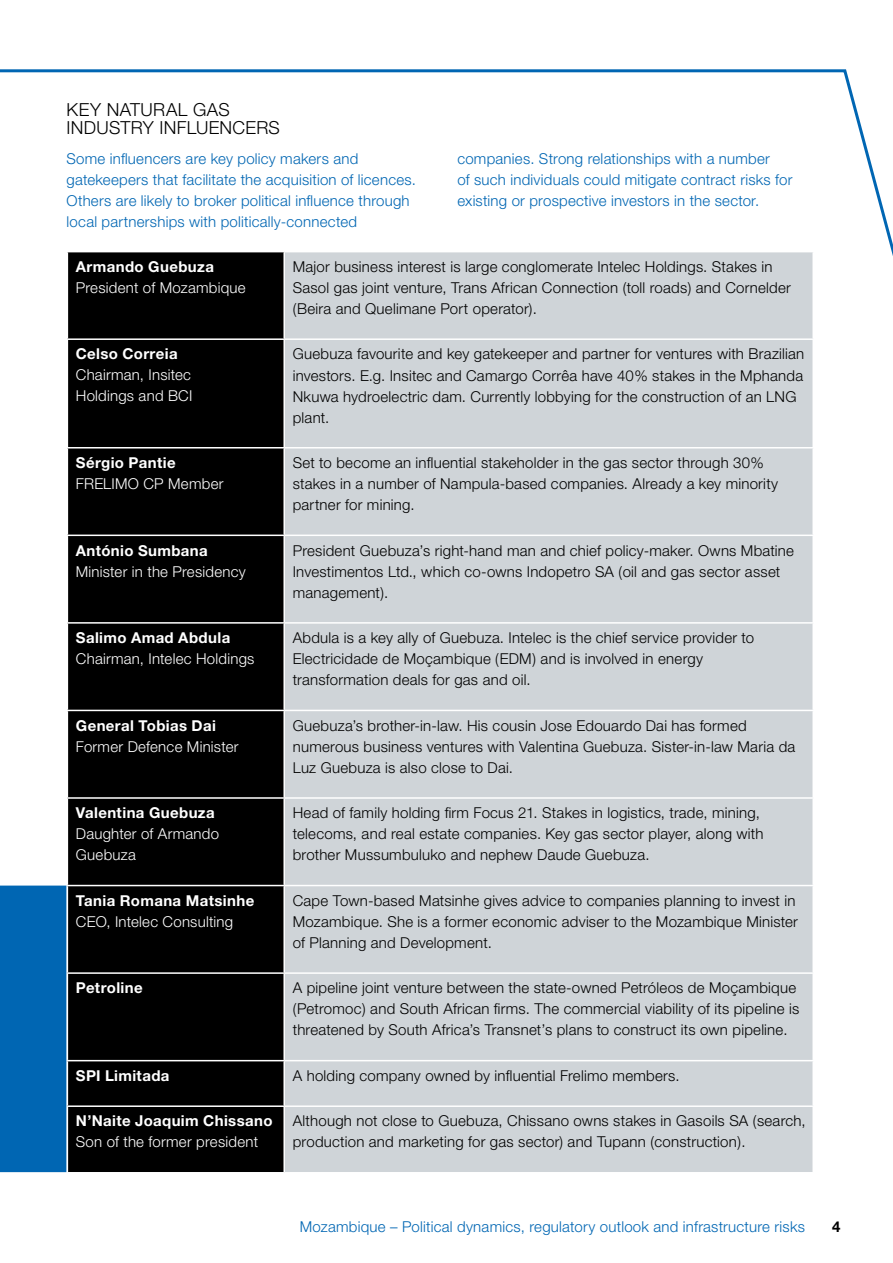
<style>
.page{position:relative;width:893px;height:1263px;background:#fff}
.page>*{position:absolute;margin:0;border:0;box-sizing:border-box;transform-origin:0 0}
.t1{font:300 18px "Helvetica Neue";color:#000}
.t2{font:300 15px/21px "Helvetica Neue";letter-spacing:.015em;color:#000}
.t3{font:300 15px/21px "Helvetica Neue";letter-spacing:.015em;color:#0066b3}
.t4{font:300 15px/21px "Helvetica Neue";letter-spacing:.015em;color:#fff}
.t5{font:700 15px "Helvetica Neue";letter-spacing:.025em;color:#fff}
.t6{font:700 15px "Helvetica Neue";color:#000}
</style>
<div class="page">
<div style="left:0;top:885px;width:67px;height:287px;background:#0066b3"></div>
<svg style="left:0;top:69px;width:893px;height:187px"></svg>
<div style="left:68px;top:252px;width:215px;height:920px;background:#000"></div>
<div style="left:285px;top:252px;width:527px;height:920px;background:#cfd4d8"></div>
<hr style="left:67px;top:251px;width:217px;height:1px;background:#fff">
<hr style="left:67px;top:252px;width:1px;height:86px;background:#fff">
<hr style="left:284px;top:251px;width:530px;height:1px;background:#fff">
<hr style="left:283px;top:252px;width:2px;height:86px;background:#fff">
<hr style="left:812px;top:252px;width:2px;height:86px;background:#fff">
<hr style="left:67px;top:338px;width:217px;height:2px;background:#fff">
<hr style="left:284px;top:338px;width:530px;height:2px;background:#fff">
<hr style="left:67px;top:447px;width:217px;height:1px;background:#fff">
<hr style="left:284px;top:447px;width:530px;height:1px;background:#fff">
<hr style="left:67px;top:535px;width:217px;height:1px;background:#fff">
<hr style="left:284px;top:535px;width:530px;height:1px;background:#fff">
<hr style="left:67px;top:622px;width:217px;height:2px;background:#fff">
<hr style="left:284px;top:622px;width:530px;height:2px;background:#fff">
<hr style="left:67px;top:710px;width:217px;height:1px;background:#fff">
<hr style="left:284px;top:710px;width:530px;height:1px;background:#fff">
<hr style="left:67px;top:797px;width:217px;height:2px;background:#fff">
<hr style="left:284px;top:797px;width:530px;height:2px;background:#fff">
<hr style="left:67px;top:885px;width:217px;height:1px;background:#fff">
<hr style="left:284px;top:885px;width:530px;height:1px;background:#fff">
<hr style="left:67px;top:972px;width:217px;height:2px;background:#fff">
<hr style="left:284px;top:972px;width:530px;height:2px;background:#fff">
<hr style="left:67px;top:1060px;width:217px;height:1px;background:#fff">
<hr style="left:284px;top:1060px;width:530px;height:1px;background:#fff">
<hr style="left:67px;top:1105px;width:217px;height:2px;background:#fff">
<hr style="left:284px;top:1105px;width:530px;height:2px;background:#fff">
<p class="t1" style="left:67px;top:99px;width:53px">Key natural</p>
<p class="t1" style="left:193px;top:99px;width:13px">gas</p>
<p class="t1" style="left:67px;top:117px;width:12px">industr</p>
<p class="t1" style="left:143px;top:117px;width:29px">y influencers</p>
<p class="t3" style="left:67px;top:148px;width:351px">Some influencers are key policy makers and gatekeepers that facilitate the acquisition of licences.<br>Others are likely to broker political influence through local partnerships with politically-connected</p>
<p class="t3" style="left:457px;top:148px;width:337px">companies. Strong relationships with a number<br>of such individuals could mitigate contract risks for existing or prospective investors in the sector.</p>
<p class="t5" style="left:76px;top:257px;width:140px">Armando Guebuza</p>
<p class="t4" style="left:76px;top:277px;width:171px">President of Mozambique</p>
<p class="t2" style="left:293px;top:256px;width:500px">Major business interest is large conglomerate Intelec Holdings. Stakes in<br>Sasol gas joint venture, Trans African Connection (toll roads) and Cornelder (Beira and Quelimane Port operator).</p>
<p class="t5" style="left:76px;top:345px;width:103px">Celso Correia</p>
<p class="t4" style="left:76px;top:364px;width:118px">Chairman, Insitec<br>Holdings and BCI</p>
<p class="t5" style="left:76px;top:453px;width:101px">Sérgio Pantie</p>
<p class="t4" style="left:76px;top:473px;width:149px">FRELIMO CP Member</p>
<p class="t5" style="left:76px;top:541px;width:133px">António Sumbana</p>
<p class="t4" style="left:76px;top:560px;width:171px">Minister in the Presidency</p>
<p class="t5" style="left:76px;top:628px;width:156px">Salimo Amad Abdula</p>
<p class="t4" style="left:76px;top:648px;width:180px">Chairman, Intelec Holdings</p>
<p class="t5" style="left:76px;top:716px;width:141px">General Tobias Dai</p>
<p class="t4" style="left:76px;top:735px;width:164px">Former Defence Minister</p>
<p class="t5" style="left:76px;top:803px;width:140px">Valentina Guebuza</p>
<p class="t4" style="left:76px;top:823px;width:145px">Daughter of Armando<br>Guebuza</p>
<p class="t5" style="left:76px;top:891px;width:180px">Tania Romana Matsinhe</p>
<p class="t4" style="left:76px;top:910px;width:159px">CEO, Intelec Consulting</p>
<p class="t2" style="left:293px;top:343px;width:513px">Guebuza favourite and key gatekeeper and partner for ventures with Brazilian investors. E.g. Insitec and Camargo Corrêa have 40% stakes in the Mphanda Nkuwa hydroelectric dam. Currently lobbying for the construction of an LNG plant.</p>
<p class="t2" style="left:293px;top:452px;width:487px">Set to become an influential stakeholder in the gas sector through 30% stakes in a number of Nampula-based companies. Already a key minority partner for mining.</p>
<p class="t2" style="left:293px;top:539px;width:503px">President Guebuza’s right-hand man and chief policy-maker. Owns Mbatine<br>Investimentos Ltd., which co-owns Indopetro SA (oil and gas sector asset management).</p>
<p class="t2" style="left:293px;top:627px;width:463px">Abdula is a key ally of Guebuza. Intelec is the chief service provider to<br>Electricidade de Moçambique (EDM) and is involved in energy transformation deals for gas and oil.</p>
<p class="t2" style="left:293px;top:714px;width:504px">Guebuza’s brother-in-law. His cousin Jose Edouardo Dai has formed numerous business ventures with Valentina Guebuza. Sister-in-law Maria da<br>Luz Guebuza is also close to Dai.</p>
<p class="t2" style="left:293px;top:802px;width:472px">Head of family holding firm Focus 21. Stakes in logistics, trade, mining, telecoms, and real estate companies. Key gas sector player, along with brother Mussumbuluko and nephew Daude Guebuza.</p>
<p class="t2" style="left:293px;top:890px;width:507px">Cape Town-based Matsinhe gives advice to companies planning to invest in<br>Mozambique. She is a former economic adviser to the Mozambique Minister of Planning and Development.</p>
<p class="t5" style="left:76px;top:979px;width:68px">Petroline</p>
<p class="t2" style="left:293px;top:977px;width:508px">A pipeline joint venture between the state-owned Petróleos de Moçambique (Petromoc) and South African firms. The commercial viability of its pipeline is threatened by South Africa’s Transnet’s plans to construct its own pipeline.</p>
<p class="t5" style="left:76px;top:1066px;width:95px">SPI Limitada</p>
<p class="t2" style="left:293px;top:1065px;width:388px">A holding company owned by influential Frelimo members.</p>
<p class="t5" style="left:76px;top:1112px;width:198px">N’Naite Joaquim Chissano</p>
<p class="t4" style="left:76px;top:1131px;width:184px">Son of the former president</p>
<p class="t2" style="left:293px;top:1110px;width:514px">Although not close to Guebuza, Chissano owns stakes in Gasoils SA (search, production and marketing for gas sector) and Tupann (construction).</p>
<p class="t3" style="left:300px;top:1216px;width:507px">Mozambique – Political dynamics, regulatory outlook and infrastructure risks</p>
<p class="t6" style="left:832px;top:1217px;width:10px">4</p>
</div>
